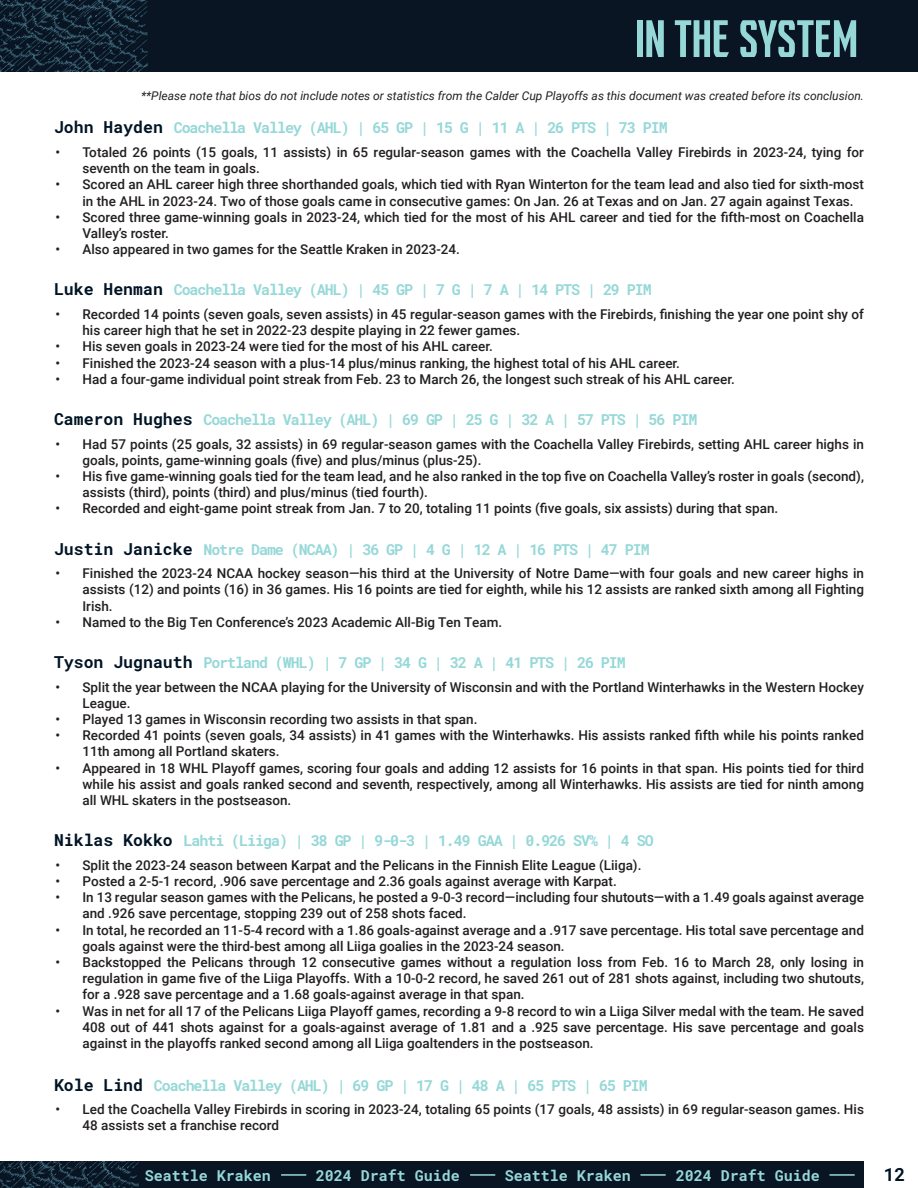
<style>
.page{position:relative;width:918px;height:1188px;background:#fff}
.page>*{position:absolute;margin:0;border:0;box-sizing:border-box;transform-origin:0 0}
.t1{font:condensed 52.5px "Kraken Display BG";color:#96d8d8}
.t2{font:700 18px "Roboto Mono";color:#001425}
.t3{font:700 15px "Roboto Mono";letter-spacing:-.07em;color:#96d8d8}
.t4{font:700 15px "Roboto Mono";color:#96d8d8}
.t5{font:500 13.5px/16.2px "Roboto";color:#231f20}
.t6{font:italic 12px "Roboto";color:#231f20}
.s1{font-size:16.5px;color:#001425}
</style>
<div class="page">
<img style="left:0;top:0;width:918px;height:72px">
<img style="left:0;top:1161px;width:864px;height:27px">
<hr style="left:281px;top:1174px;width:25px;height:2px;background:#96d8d8">
<hr style="left:470px;top:1174px;width:25px;height:2px;background:#96d8d8">
<hr style="left:640px;top:1174px;width:26px;height:2px;background:#96d8d8">
<hr style="left:830px;top:1174px;width:25px;height:2px;background:#96d8d8">
<p class="t1" style="left:635px;top:12px;width:224px">IN THE SYSTEM</p>
<p class="t6" style="left:141px;top:87px;width:724px">**Please note that bios do not include notes or statistics from the Calder Cup Playoffs as this document was created before its conclusion.</p>
<p class="t3" style="left:54px;top:117px;width:615px"><span class="s1">John Hayden</span> Coachella Valley (AHL) | 65 GP | 15 G | 11 A | 26 PTS | 73 PIM</p>
<p class="t5" style="left:82px;top:144px;width:783px;text-indent:-27px">• Totaled 26 points (15 goals, 11 assists) in 65 regular-season games with the Coachella Valley Firebirds in 2023-24, tying for seventh on the team in goals.</p>
<p class="t5" style="left:82px;top:176px;width:783px;text-indent:-27px">• Scored an AHL career high three shorthanded goals, which tied with Ryan Winterton for the team lead and also tied for sixth-most in the AHL in 2023-24. Two of those goals came in consecutive games: On Jan. 26 at Texas and on Jan. 27 again against Texas.</p>
<p class="t5" style="left:82px;top:208px;width:783px;text-indent:-27px">• Scored three game-winning goals in 2023-24, which tied for the most of his AHL career and tied for the fifth-most on Coachella<br>Valley’s roster.</p>
<p class="t5" style="left:56px;top:241px;width:406px">• Also appeared in two games for the Seattle Kraken in 2023-24.</p>
<p class="t3" style="left:54px;top:280px;width:599px"><span class="s1">Luke Henman</span> Coachella Valley (AHL) | 45 GP | 7 G | 7 A | 14 PTS | 29 PIM</p>
<p class="t5" style="left:82px;top:306px;width:783px;text-indent:-27px">• Recorded 14 points (seven goals, seven assists) in 45 regular-season games with the Firebirds, finishing the year one point shy of his career high that he set in 2022-23 despite playing in 22 fewer games.</p>
<p class="t5" style="left:56px;top:338px;width:439px">• His seven goals in 2023-24 were tied for the most of his AHL career.</p>
<p class="t5" style="left:56px;top:354px;width:626px">• Finished the 2023-24 season with a plus-14 plus/minus ranking, the highest total of his AHL career.</p>
<p class="t5" style="left:56px;top:370px;width:681px">• Had a four-game individual point streak from Feb. 23 to March 26, the longest such streak of his AHL career.</p>
<p class="t3" style="left:54px;top:409px;width:645px"><span class="s1">Cameron Hughes</span> Coachella Valley (AHL) | 69 GP | 25 G | 32 A | 57 PTS | 56 PIM</p>
<p class="t5" style="left:82px;top:435px;width:783px;text-indent:-27px">• Had 57 points (25 goals, 32 assists) in 69 regular-season games with the Coachella Valley Firebirds, setting AHL career highs in goals, points, game-winning goals (five) and plus/minus (plus-25).</p>
<p class="t5" style="left:82px;top:468px;width:783px;text-indent:-27px">• His five game-winning goals tied for the team lead, and he also ranked in the top five on Coachella Valley’s roster in goals (second), assists (third), points (third) and plus/minus (tied fourth).</p>
<p class="t5" style="left:56px;top:500px;width:724px">• Recorded and eight-game point streak from Jan. 7 to 20, totaling 11 points (five goals, six assists) during that span.</p>
<p class="t3" style="left:54px;top:539px;width:597px"><span class="s1">Justin Janicke</span> Notre Dame (NCAA) | 36 GP | 4 G | 12 A | 16 PTS | 47 PIM</p>
<p class="t5" style="left:82px;top:565px;width:783px;text-align:justify;text-indent:-27px">• Finished the 2023-24 NCAA hockey season—his third at the University of Notre Dame—with four goals and new career highs in assists (12) and points (16) in 36 games. His 16 points are tied for eighth, while his 12 assists are ranked sixth among all Fighting Irish.</p>
<p class="t5" style="left:56px;top:613px;width:448px">• Named to the Big Ten Conference’s 2023 Academic All-Big Ten Team.</p>
<p class="t3" style="left:54px;top:652px;width:573px"><span class="s1">Tyson Jugnauth</span> Portland (WHL) | 7 GP | 34 G | 32 A | 41 PTS | 26 PIM</p>
<p class="t5" style="left:82px;top:678px;width:783px;text-indent:-27px">• Split the year between the NCAA playing for the University of Wisconsin and with the Portland Winterhawks in the Western Hockey<br>League.</p>
<p class="t5" style="left:56px;top:711px;width:423px">• Played 13 games in Wisconsin recording two assists in that span.</p>
<p class="t5" style="left:82px;top:727px;width:783px;text-indent:-27px">• Recorded 41 points (seven goals, 34 assists) in 41 games with the Winterhawks. His assists ranked fifth while his points ranked<br>11th among all Portland skaters.</p>
<p class="t5" style="left:82px;top:759px;width:783px;text-align:justify;text-indent:-27px">• Appeared in 18 WHL Playoff games, scoring four goals and adding 12 assists for 16 points in that span. His points tied for third while his assist and goals ranked second and seventh, respectively, among all Winterhawks. His assists are tied for ninth among all WHL skaters in the postseason.</p>
<p class="t3" style="left:54px;top:830px;width:601px"><span class="s1">Niklas Kokko</span> Lahti (Liiga) | 38 GP | 9-0-3 | 1.49 GAA | 0.926 SV% | 4 SO</p>
<p class="t5" style="left:56px;top:856px;width:588px">• Split the 2023-24 season between Karpat and the Pelicans in the Finnish Elite League (Liiga).</p>
<p class="t5" style="left:56px;top:873px;width:563px">• Posted a 2-5-1 record, .906 save percentage and 2.36 goals against average with Karpat.</p>
<p class="t5" style="left:82px;top:889px;width:783px;text-indent:-27px">• In 13 regular season games with the Pelicans, he posted a 9-0-3 record—including four shutouts—with a 1.49 goals against average and .926 save percentage, stopping 239 out of 258 shots faced.</p>
<p class="t5" style="left:82px;top:921px;width:783px;text-indent:-27px">• In total, he recorded an 11-5-4 record with a 1.86 goals-against average and a .917 save percentage. His total save percentage and goals against were the third-best among all Liiga goalies in the 2023-24 season.</p>
<p class="t5" style="left:82px;top:954px;width:783px;text-align:justify;text-indent:-27px">• Backstopped the Pelicans through 12 consecutive games without a regulation loss from Feb. 16 to March 28, only losing in regulation in game five of the Liiga Playoffs. With a 10-0-2 record, he saved 261 out of 281 shots against, including two shutouts, for a .928 save percentage and a 1.68 goals-against average in that span.</p>
<p class="t5" style="left:82px;top:1002px;width:783px;text-align:justify;text-indent:-27px">• Was in net for all 17 of the Pelicans Liiga Playoff games, recording a 9-8 record to win a Liiga Silver medal with the team. He saved 408 out of 441 shots against for a goals-against average of 1.81 and a .925 save percentage. His save percentage and goals against in the playoffs ranked second among all Liiga goaltenders in the postseason.</p>
<p class="t3" style="left:54px;top:1075px;width:595px"><span class="s1">Kole Lind</span> Coachella Valley (AHL) | 69 GP | 17 G | 48 A | 65 PTS | 65 PIM</p>
<p class="t5" style="left:82px;top:1101px;width:783px;text-indent:-27px">• Led the Coachella Valley Firebirds in scoring in 2023-24, totaling 65 points (17 goals, 48 assists) in 69 regular-season games. His<br>48 assists set a franchise record</p>
<p class="t4" style="left:145px;top:1165px;width:128px">Seattle Kraken</p>
<p class="t4" style="left:316px;top:1165px;width:146px">2024 Draft Guide</p>
<p class="t4" style="left:505px;top:1165px;width:128px">Seattle Kraken</p>
<p class="t4" style="left:676px;top:1165px;width:145px">2024 Draft Guide</p>
<p class="t2" style="left:884px;top:1161px;width:23px">12</p>
</div>
